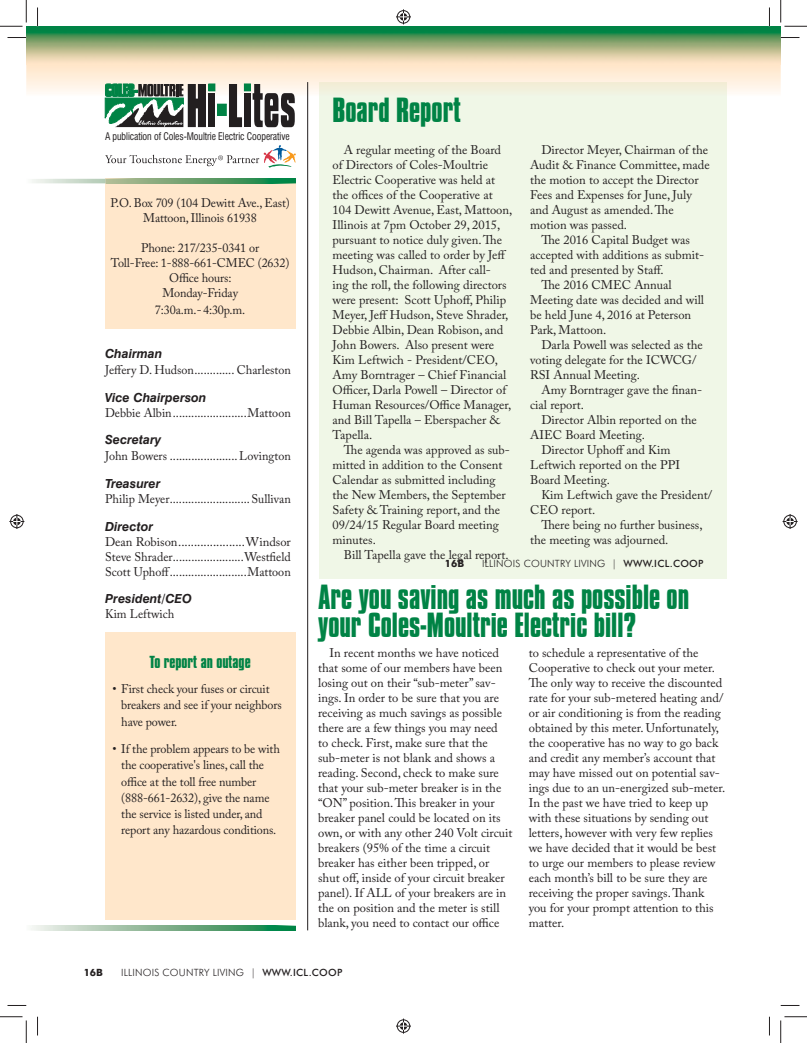
<style>
.page{position:relative;width:807px;height:1043px;background:#fff}
.page>*{position:absolute;margin:0;border:0;box-sizing:border-box;transform-origin:0 0}
.t1{font:700 30px/27.9px "Compacta BT";color:#008345;scale:.93 1}
.t2{font:700 15px "Compacta BT";color:#008345}
.t3{font:12.5px/15px "Adobe Caslon Pro";color:#231f20}
.t4{font:italic 700 12.5px "Swiss 721 BT";color:#231f20}
.t5{font:condensed 10.25px "Swiss 721 BT";letter-spacing:-.01em;color:#231f20;scale:.95 1}
.t6{font:300 10px "Futura BT";letter-spacing:.02em;color:#231f20}
.t7{font:700 10px "Futura BT";color:#231f20}
.s1{font-weight:500}
</style>
<div class="page">
<div style="left:319px;top:82px;width:407px;height:497px;background:#f0f7e7"></div>
<div style="left:106px;top:632px;width:190px;height:287px;background:#ffe7cb"></div>
<div style="left:106px;top:179px;width:190px;height:150px;background:#ffe7cb"></div>
<svg style="left:26px;top:64px;width:754px;height:32px;background:#feecd8"></svg>
<div style="left:319px;top:82px;width:407px;height:14px;background:#f1efdb"></div>
<hr style="left:26px;top:26px;width:754px;height:1px;background:#008345">
<img style="left:26px;top:27px;width:754px;height:37px">
<svg style="left:32px;top:179px;width:264px;height:4px"></svg>
<svg style="left:31px;top:925px;width:265px;height:5px"></svg>
<hr style="left:307px;top:82px;width:1px;height:848px;background:#231f20">
<svg style="left:105px;top:145px;width:191px;height:23px"></svg>
<svg style="left:252px;top:84px;width:43px;height:43px"></svg>
<div style="left:244px;top:84px;width:6px;height:7px;background:#008345"></div>
<div style="left:244px;top:93px;width:6px;height:34px;background:#231f20"></div>
<svg style="left:229px;top:84px;width:13px;height:43px"></svg>
<div style="left:217px;top:104px;width:9px;height:11px;background:#008345"></div>
<div style="left:209px;top:84px;width:6px;height:7px;background:#008345"></div>
<div style="left:209px;top:93px;width:6px;height:34px;background:#231f20"></div>
<svg style="left:105px;top:84px;width:101px;height:43px"></svg>
<svg style="left:8px;top:37px;width:18px;height:1px"></svg>
<svg style="left:780px;top:37px;width:19px;height:1px"></svg>
<svg style="left:8px;top:1005px;width:18px;height:1px"></svg>
<svg style="left:780px;top:1005px;width:19px;height:1px"></svg>
<svg style="left:37px;top:8px;width:1px;height:18px"></svg>
<svg style="left:37px;top:1016px;width:1px;height:19px"></svg>
<svg style="left:769px;top:8px;width:1px;height:18px"></svg>
<svg style="left:769px;top:1016px;width:1px;height:19px"></svg>
<svg style="left:0;top:0;width:27px;height:27px"></svg>
<svg style="left:0;top:1016px;width:27px;height:26px"></svg>
<svg style="left:780px;top:0;width:26px;height:27px"></svg>
<svg style="left:780px;top:1016px;width:26px;height:26px"></svg>
<svg style="left:396px;top:9px;width:15px;height:15px"></svg>
<svg style="left:396px;top:1018px;width:15px;height:15px"></svg>
<svg style="left:9px;top:514px;width:15px;height:15px"></svg>
<svg style="left:782px;top:514px;width:15px;height:15px"></svg>
<p class="t5" style="left:105px;top:132px;width:196px">A publication of Coles-Moultrie Electric Cooperative</p>
<p class="t3" style="left:110px;top:197px;width:181px;text-align:center">P.O. Box 709 (104 Dewitt Ave., East)<br>Mattoon, Illinois 61938</p>
<p class="t3" style="left:111px;top:242px;width:180px;text-align:center">Phone: 217/235-0341 or<br>Toll-Free: 1-888-661-CMEC (2632)<br>Office hours:<br>Monday-Friday</p>
<p class="t3" style="left:155px;top:303px;width:92px">7:30a.m. - 4:30p.m.</p>
<p class="t4" style="left:105px;top:346px;width:59px">Chairman</p>
<p class="t3" style="left:105px;top:364px;width:187px">Jeffery D. Hudson ............. Charleston</p>
<p class="t4" style="left:105px;top:390px;width:103px">Vice Chairperson</p>
<p class="t3" style="left:105px;top:406px;width:187px">Debbie Albin ........................Mattoon</p>
<p class="t4" style="left:105px;top:432px;width:58px">Secretary</p>
<p class="t3" style="left:105px;top:450px;width:187px">John Bowers ...................... Lovington</p>
<p class="t4" style="left:105px;top:476px;width:57px">Treasurer</p>
<p class="t3" style="left:105px;top:492px;width:187px">Philip Meyer ..........................Sullivan</p>
<p class="t4" style="left:105px;top:519px;width:50px">Director</p>
<p class="t3" style="left:105px;top:535px;width:187px;text-align:justify">Dean Robison .....................Windsor Steve Shrader .......................Westfield Scott Uphoff.........................Mattoon</p>
<p class="t4" style="left:105px;top:591px;width:88px">President/CEO</p>
<p class="t3" style="left:105px;top:607px;width:71px">Kim Leftwich</p>
<p class="t2" style="left:150px;top:653px;width:102px">To report an outage</p>
<p class="t3" style="left:121px;top:682px;width:162px;line-height:16.2px;text-indent:-9px">• First check your fuses or circuit breakers and see if your neigh bors have power.</p>
<p class="t3" style="left:121px;top:742px;width:160px;line-height:16.2px;text-indent:-9px">• If the problem appears to be with the cooperative's lines, call the office at the toll free number (888-661-2632), give the name the ser vice is list ed under, and<br>re port any haz ard ous con di tions.</p>
<h1 class="t1" style="left:332px;top:96px;width:139px">Board Report</h1>
<p class="t3" style="left:332px;top:143px;width:181px;text-indent:11px">A regular meeting of the Board of Directors of Coles-Moultrie<br>Electric Cooperative was held at the offices of the Cooperative at<br>104 Dewitt Avenue, East, Mattoon,<br>Illinois at 7pm October 29, 2015, pursuant to notice duly given. The meeting was called to order by Jeff<br>Hudson, Chairman. After call-<br>ing the roll, the following directors were present: Scott Uphoff, Philip<br>Meyer, Jeff Hudson, Steve Shrader,<br>Debbie Albin, Dean Robison, and<br>John Bowers. Also present were<br>Kim Leftwich - President/CEO,<br>Amy Borntrager – Chief Financial<br>Officer, Darla Powell – Director of<br>Human Resources/Office Manager, and Bill Tapella – Eberspacher &amp;<br>Tapella.</p>
<p class="t3" style="left:332px;top:443px;width:179px;text-indent:11px">The agenda was approved as sub&shy;mitted in addition to the Consent<br>Calendar as submitted including the New Members, the September<br>Safety &amp; Training report, and the<br>09/24/15 Regular Board meeting minutes.</p>
<p class="t3" style="left:343px;top:548px;width:166px">Bill Tapella gave the legal report.</p>
<p class="t3" style="left:541px;top:143px;width:168px">Director Meyer, Chairman of the</p>
<p class="t3" style="left:530px;top:158px;width:181px">Audit &amp; Finance Committee, made</p>
<p class="t3" style="left:530px;top:173px;width:170px">the motion to accept the Director</p>
<p class="t3" style="left:530px;top:188px;width:163px">Fees and Expenses for June, July</p>
<p class="t3" style="left:530px;top:203px;width:145px">and August as amended. The</p>
<p class="t3" style="left:530px;top:218px;width:98px">motion was passed.</p>
<p class="t3" style="left:541px;top:233px;width:150px">The 2016 Capital Budget was</p>
<p class="t3" style="left:530px;top:248px;width:175px">accepted with additions as submit-</p>
<p class="t3" style="left:530px;top:263px;width:135px">ted and presented by Staff.</p>
<p class="t3" style="left:541px;top:278px;width:132px">The 2016 CMEC Annual</p>
<p class="t3" style="left:530px;top:293px;width:175px">Meeting date was decided and will</p>
<p class="t3" style="left:530px;top:308px;width:162px">be held June 4, 2016 at Peterson</p>
<p class="t3" style="left:530px;top:323px;width:78px">Park, Mattoon.</p>
<p class="t3" style="left:541px;top:338px;width:163px">Darla Powell was selected as the</p>
<p class="t3" style="left:530px;top:353px;width:168px">voting delegate for the ICWCG/</p>
<p class="t3" style="left:530px;top:368px;width:111px">RSI Annual Meeting.</p>
<p class="t3" style="left:541px;top:383px;width:162px">Amy Borntrager gave the finan-</p>
<p class="t3" style="left:530px;top:398px;width:55px">cial report.</p>
<p class="t3" style="left:541px;top:413px;width:157px">Director Albin reported on the</p>
<p class="t3" style="left:530px;top:428px;width:116px">AIEC Board Meeting.</p>
<p class="t3" style="left:541px;top:443px;width:130px">Director Uphoff and Kim</p>
<p class="t3" style="left:530px;top:458px;width:151px">Leftwich reported on the PPI</p>
<p class="t3" style="left:530px;top:473px;width:81px">Board Meeting.</p>
<p class="t3" style="left:541px;top:488px;width:172px">Kim Leftwich gave the President/</p>
<p class="t3" style="left:530px;top:503px;width:67px">CEO report.</p>
<p class="t3" style="left:541px;top:518px;width:162px">There being no further business,</p>
<p class="t3" style="left:530px;top:533px;width:140px">the meeting was adjourned.</p>
<p class="t7" style="left:444px;top:560px;width:21px">16B</p>
<p class="t6" style="left:482px;top:557px;width:222px">ILLINOIS COUNTRY LIVING | <span class="s1">WWW.ICL.COOP</span></p>
<h1 class="t1" style="left:318px;top:583px;width:400px">Are you saving as much as possible on your Coles-Moultrie Electric bill?</h1>
<p class="t3" style="left:318px;top:646px;width:196px;text-indent:11px">In recent months we have noticed that some of our members have been losing out on their “sub-meter” sav&shy;ings. In order to be sure that you are receiving as much savings as possible there are a few things you may need<br>to check. First, make sure that the sub-meter is not blank and shows a reading. Second, check to make sure that your sub-meter breaker is in the “ON” position. This breaker in your breaker panel could be located on its own, or with any other 240 Volt circuit breakers (95% of the time a circuit breaker has either been tripped, or shut off, inside of your circuit breaker panel). If ALL of your breakers are in the on position and the meter is still blank, you need to contact our office</p>
<p class="t3" style="left:528px;top:646px;width:198px">to schedule a representative of the Cooperative to check out your meter.<br>The only way to receive the discounted rate for your sub-metered heating and/ or air conditioning is from the reading obtained by this meter. Unfortunately, the cooperative has no way to go back and credit any member’s account that may have missed out on potential sav&shy;ings due to an un-energized sub-meter.<br>In the past we have tried to keep up with these situations by sending out letters, however with very few replies we have decided that it would be best to urge our members to please review each month’s bill to be sure they are receiving the proper savings. Thank you for your prompt attention to this matter.</p>
<p class="t7" style="left:84px;top:968px;width:21px">16B</p>
<p class="t6" style="left:121px;top:966px;width:222px">ILLINOIS COUNTRY LIVING | <span class="s1">WWW.ICL.COOP</span></p>
</div>
